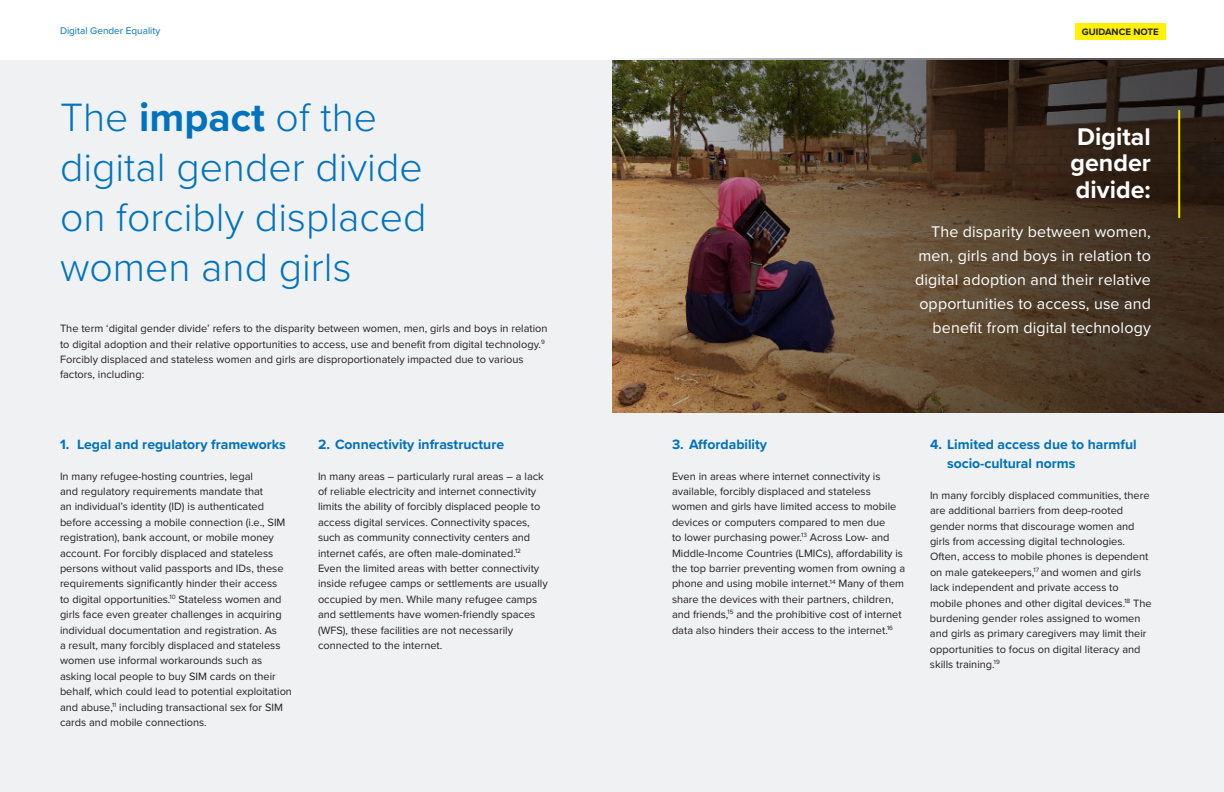
<style>
.page{position:relative;width:1224px;height:792px;background:#fff}
.page>*{position:absolute;margin:0;border:0;box-sizing:border-box;transform-origin:0 0}
.Body_Copy{font:300 41px/50px "Proxima Nova";color:#0073bd}
.Quotes{font:700 25px "Proxima Nova";color:#fff}
.Body_Copy-2{font:16px/24px "Proxima Nova";letter-spacing:.01em;color:#fff;text-align:right}
.t1{font:700 14px/19.2px "Proxima Nova";color:#0072bc}
.Body_Copy-3{font:11px/15.4px "Proxima Nova";color:#231f20}
.Body_Copy-4{font:10px "Proxima Nova";color:#0073bd}
.Body_Copy-5{font:700 9.7px "Proxima Nova";color:#231f20}
.s1{font-weight:700}
</style>
<div class="page">
<div style="left:0;top:60px;width:1224px;height:732px;background:#f0f1f2"></div>
<img style="left:612px;top:59px;width:612px;height:353px">
<hr style="left:1178px;top:111px;width:2px;height:106px;background:#faeb00">
<div style="left:1075px;top:23px;width:91px;height:16px;background:#fff101"></div>
<p class="Body_Copy-4" style="left:60px;top:23px;width:102px">Digital Gender Equality</p>
<p class="Body_Copy-5" style="left:1082px;top:24px;width:79px">GUIDANCE NOTE</p>
<p class="Body_Copy" style="left:60px;top:90px;width:368px">The <span class="s1">impact</span> of the digital gender divide on forcibly displaced women and girls</p>
<p class="Body_Copy-3" style="left:60px;top:320px;width:489px">The term ‘digital gender divide’ refers to the disparity between women, men, girls and boys in relation to digital adoption and their relative opportunities to access, use and benefit from digital technology.<sup>9<br></sup>Forcibly displaced and stateless women and girls are disproportionately impacted due to various factors, including:</p>
<p class="t1" style="left:60px;top:434px;width:227px">1. Legal and regulatory frameworks</p>
<p class="Body_Copy-3" style="left:60px;top:468px;width:234px">In many refugee-hosting countries, legal<br>and regulatory requirements mandate that<br>an individual’s identity (ID) is authenticated before accessing a mobile connection (i.e., SIM registration), bank account, or mobile money account. For forcibly displaced and stateless persons without valid passports and IDs, these requirements significantly hinder their access<br>to digital opportunities.<sup>10</sup> Stateless women and girls face even greater challenges in acquiring individual documentation and registration. As<br>a result, many forcibly displaced and stateless women use informal workarounds such as asking local people to buy SIM cards on their behalf, which could lead to potential exploitation and abuse,<sup>11</sup> including transactional sex for SIM cards and mobile connections.</p>
<p class="t1" style="left:318px;top:434px;width:188px">2. Connectivity infrastructure</p>
<p class="Body_Copy-3" style="left:318px;top:468px;width:231px">In many areas – particularly rural areas – a lack of reliable electricity and internet connectivity limits the ability of forcibly displaced people to access digital services. Connectivity spaces, such as community connectivity centers and internet cafés, are often male-dominated.<sup>12<br></sup>Even the limited areas with better connectivity inside refugee camps or settlements are usually occupied by men. While many refugee camps and settlements have women-friendly spaces (WFS), these facilities are not necessarily connected to the internet.</p>
<p class="Quotes" style="left:1077px;top:118px;width:75px">Digital</p>
<p class="Quotes" style="left:1070px;top:144px;width:82px">gender</p>
<p class="Quotes" style="left:1076px;top:171px;width:76px">divide:</p>
<p class="Body_Copy-2" style="left:915px;top:219px;width:237px">The disparity between women, men, girls and boys in relation to digital adoption and their relative opportunities to access, use and benefit from digital technology</p>
<p class="t1" style="left:672px;top:434px;width:97px">3. Affordability</p>
<p class="Body_Copy-3" style="left:672px;top:468px;width:235px">Even in areas where internet connectivity is available, forcibly displaced and stateless women and girls have limited access to mobile devices or computers compared to men due<br>to lower purchasing power.<sup>13</sup> Across Low- and Middle-Income Countries (LMICs), affordability is the top barrier preventing women from owning a phone and using mobile internet.<sup>14</sup> Many of them share the devices with their partners, children, and friends,<sup>15</sup> and the prohibitive cost of internet data also hinders their access to the internet.<sup>16</sup></p>
<p class="t1" style="left:947px;top:434px;width:191px;text-indent:-17px">4. Limited access due to harmful socio-cultural norms</p>
<p class="Body_Copy-3" style="left:930px;top:487px;width:223px">In many forcibly displaced communities, there are additional barriers from deep-rooted gender norms that discourage women and girls from accessing digital technologies.<br>Often, access to mobile phones is dependent on male gatekeepers,<sup>17</sup> and women and girls lack independent and private access to mobile phones and other digital devices.<sup>18</sup> The burdening gender roles assigned to women and girls as primary caregivers may limit their opportunities to focus on digital literacy and skills training.<sup>19</sup></p>
</div>
